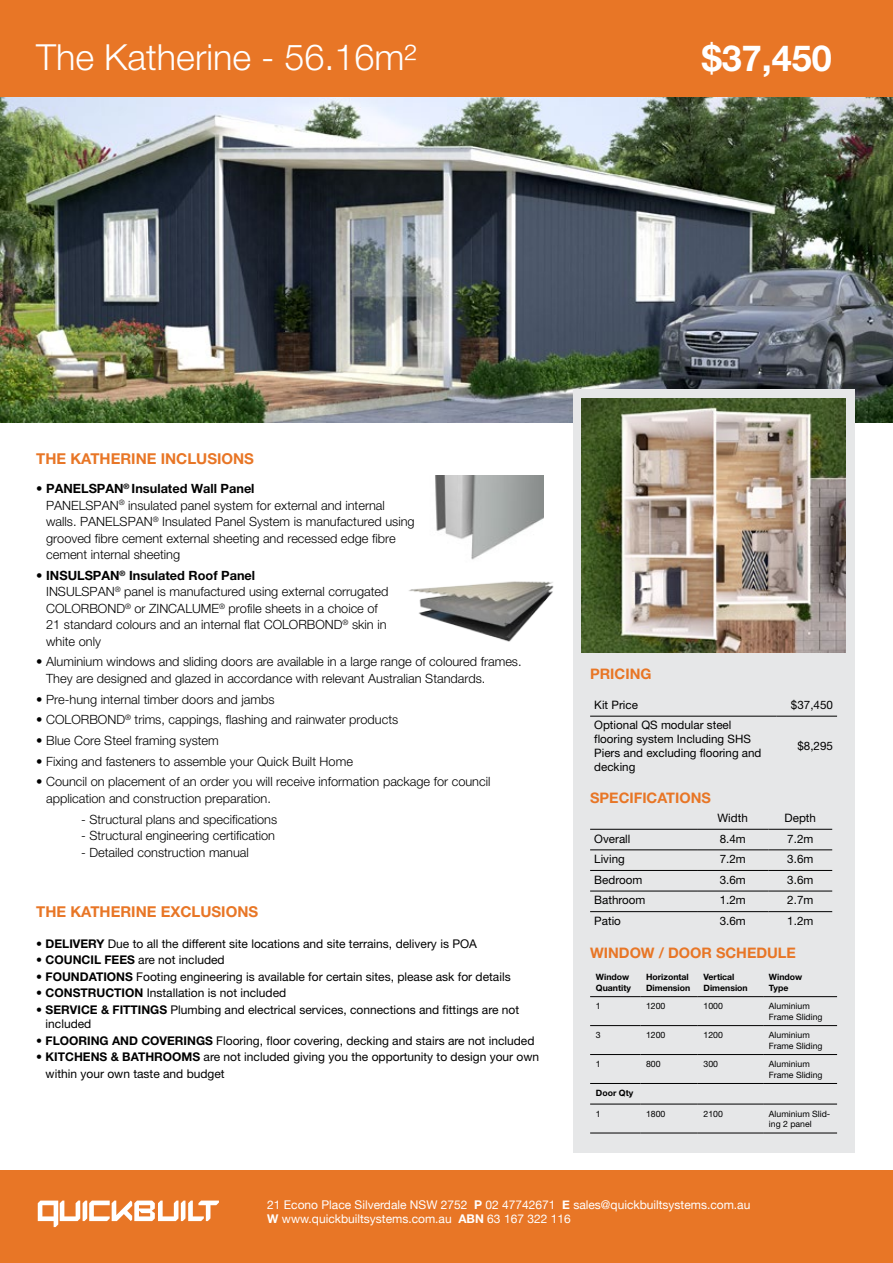
<style>
.page{position:relative;width:893px;height:1263px;background:#fff}
.page>*{position:absolute;margin:0;border:0;box-sizing:border-box;transform-origin:0 0}
.t1{font:300 36px "Helvetica Neue 45";color:#fff}
.t2{font:700 36px "Helvetica Neue 75";color:#fff}
.t3{font:700 15px "Helvetica Neue 75";color:#e87626}
.t4{font:700 14.55px "Helvetica Neue 75";color:#e87626}
.t5{font:300 12.75px/16.5px "Helvetica Neue 45";color:#000}
.t6{font:700 12.75px "Helvetica Neue 75";color:#000}
.t7{font:12px/14.4px "Helvetica Neue 55 Roman";color:#000}
.t8{font:12px/14.4px "Helvetica Neue";color:#fff}
.t9{font:11.55px/14px "Helvetica Neue 55 Roman";color:#000}
.t10{font:8.7px/10.5px "Helvetica Neue 55 Roman";color:#000}
.t11{font:700 8.7px/10.5px "Helvetica Neue 75";color:#000}
.s1{font-family:"Helvetica Neue 45";font-weight:300}
.s2{font-family:"Helvetica Neue 75";font-weight:700}
.s3{font-weight:700}
</style>
<div class="page">
<img style="left:0;top:96px;width:893px;height:327px">
<div style="left:573px;top:389px;width:281px;height:763px;background:#e6e7e8"></div>
<div style="left:0;top:0;width:893px;height:96px;background:#e87626"></div>
<div style="left:0;top:1171px;width:893px;height:92px;background:#e87626"></div>
<svg style="left:38px;top:1200px;width:181px;height:27px"></svg>
<img style="left:582px;top:399px;width:263px;height:253px">
<hr style="left:590px;top:716px;width:186px;height:1px;background:#000">
<hr style="left:776px;top:716px;width:61px;height:1px;background:#000">
<hr style="left:590px;top:829px;width:107px;height:1px;background:#000">
<hr style="left:697px;top:829px;width:71px;height:1px;background:#000">
<hr style="left:768px;top:829px;width:64px;height:1px;background:#000">
<hr style="left:590px;top:849px;width:107px;height:1px;background:#000">
<hr style="left:697px;top:849px;width:71px;height:1px;background:#000">
<hr style="left:768px;top:849px;width:64px;height:1px;background:#000">
<hr style="left:590px;top:870px;width:107px;height:1px;background:#000">
<hr style="left:697px;top:870px;width:71px;height:1px;background:#000">
<hr style="left:768px;top:870px;width:64px;height:1px;background:#000">
<hr style="left:590px;top:891px;width:107px;height:1px;background:#000">
<hr style="left:697px;top:891px;width:71px;height:1px;background:#000">
<hr style="left:768px;top:891px;width:64px;height:1px;background:#000">
<hr style="left:590px;top:911px;width:107px;height:1px;background:#000">
<hr style="left:697px;top:911px;width:71px;height:1px;background:#000">
<hr style="left:768px;top:911px;width:64px;height:1px;background:#000">
<hr style="left:590px;top:996px;width:50px;height:1px;background:#000">
<hr style="left:640px;top:996px;width:58px;height:1px;background:#000">
<hr style="left:698px;top:996px;width:65px;height:1px;background:#000">
<hr style="left:763px;top:996px;width:74px;height:1px;background:#000">
<hr style="left:590px;top:1025px;width:50px;height:1px;background:#000">
<hr style="left:640px;top:1025px;width:58px;height:1px;background:#000">
<hr style="left:698px;top:1025px;width:65px;height:1px;background:#000">
<hr style="left:763px;top:1025px;width:74px;height:1px;background:#000">
<hr style="left:590px;top:1054px;width:50px;height:1px;background:#000">
<hr style="left:640px;top:1054px;width:58px;height:1px;background:#000">
<hr style="left:698px;top:1054px;width:65px;height:1px;background:#000">
<hr style="left:763px;top:1054px;width:74px;height:1px;background:#000">
<hr style="left:590px;top:1083px;width:50px;height:1px;background:#000">
<hr style="left:640px;top:1083px;width:58px;height:1px;background:#000">
<hr style="left:698px;top:1083px;width:65px;height:1px;background:#000">
<hr style="left:763px;top:1083px;width:74px;height:1px;background:#000">
<hr style="left:590px;top:1104px;width:50px;height:1px;background:#000">
<hr style="left:640px;top:1104px;width:58px;height:1px;background:#000">
<hr style="left:698px;top:1104px;width:65px;height:1px;background:#000">
<hr style="left:763px;top:1104px;width:74px;height:1px;background:#000">
<hr style="left:590px;top:1133px;width:50px;height:1px;background:#000">
<hr style="left:640px;top:1133px;width:58px;height:1px;background:#000">
<hr style="left:698px;top:1133px;width:65px;height:1px;background:#000">
<hr style="left:763px;top:1133px;width:74px;height:1px;background:#000">
<img style="left:409px;top:581px;width:145px;height:61px">
<img style="left:435px;top:475px;width:108px;height:85px">
<h1 class="t1" style="left:36px;top:35px;width:382px">The Katherine - 56.16m²</h1>
<h1 class="t2" style="left:702px;top:36px;width:132px">$37,450</h1>
<p class="t3" style="left:36px;top:449px;width:219px">THE KATHERINE INCLUSIONS</p>
<p class="t6" style="left:36px;top:481px;width:220px"><span class="s1">•</span> PANELSPAN<sup>®</sup> Insulated Wall Panel</p>
<p class="t5" style="left:46px;top:497px;width:370px">PANELSPAN<sup>®</sup> insulated panel system for external and internal walls. PANELSPAN<sup>®</sup> Insulated Panel System is manufactured using grooved fibre cement external sheeting and recessed edge fibre cement internal sheeting</p>
<p class="t6" style="left:36px;top:567px;width:220px"><span class="s1">•</span> INSULSPAN<sup>®</sup> Insulated Roof Panel</p>
<p class="t5" style="left:46px;top:583px;width:344px">INSULSPAN<sup>®</sup> panel is manufactured using external corrugated COLORBOND<sup>®</sup> or ZINCALUME<sup>®</sup> profile sheets in a choice of 21 standard colours and an internal flat COLORBOND<sup>®</sup> skin in white only</p>
<p class="t5" style="left:46px;top:653px;width:477px;text-indent:-10px">• Aluminium windows and sliding doors are available in a large range of coloured frames.<br>They are designed and glazed in accordance with relevant Australian Standards.</p>
<p class="t5" style="left:36px;top:690px;width:240px">• Pre-hung internal timber doors and jambs</p>
<p class="t5" style="left:36px;top:711px;width:364px">• COLORBOND<sup>®</sup> trims, cappings, flashing and rainwater products</p>
<p class="t5" style="left:36px;top:732px;width:184px">• Blue Core Steel framing system</p>
<p class="t5" style="left:36px;top:753px;width:318px">• Fixing and fasteners to assemble your Quick Built Home</p>
<p class="t5" style="left:46px;top:773px;width:446px;text-indent:-10px">• Council on placement of an order you will receive information package for council application and construction preparation.</p>
<p class="t5" style="left:81px;top:810px;width:197px">- Structural plans and specifications</p>
<p class="t5" style="left:81px;top:827px;width:195px">- Structural engineering certification</p>
<p class="t5" style="left:81px;top:843px;width:169px">- Detailed construction manual</p>
<p class="t3" style="left:36px;top:902px;width:223px">THE KATHERINE EXCLUSIONS</p>
<p class="t7" style="left:36px;top:936px;width:442px">• <span class="s2">DELIVERY</span> Due to all the different site locations and site terrains, delivery is POA</p>
<p class="t7" style="left:36px;top:952px;width:190px">• <span class="s2">COUNCIL FEES</span> are not included</p>
<p class="t7" style="left:36px;top:969px;width:476px">• <span class="s2">FOUNDATIONS</span> Footing engineering is available for certain sites, please ask for details</p>
<p class="t7" style="left:36px;top:985px;width:252px">• <span class="s2">CONSTRUCTION</span> Installation is not included</p>
<p class="t7" style="left:46px;top:1002px;width:475px;text-indent:-9px">• <span class="s2">SERVICE &amp; FITTINGS</span> Plumbing and electrical services, connections and fittings are not included</p>
<p class="t7" style="left:36px;top:1033px;width:500px">• <span class="s2">FLOORING AND COVERINGS</span> Flooring, floor covering, decking and stairs are not included</p>
<p class="t7" style="left:46px;top:1048px;width:495px;line-height:16.5px;text-indent:-9px">• <span class="s2">KITCHENS &amp; BATHROOMS</span> are not included giving you the opportunity to design your own within your own taste and budget</p>
<p class="t4" style="left:590px;top:665px;width:63px">PRICING</p>
<p class="t9" style="left:594px;top:698px;width:45px">Kit Price</p>
<p class="t9" style="left:791px;top:698px;width:44px">$37,450</p>
<p class="t9" style="left:594px;top:718px;width:169px">Optional QS modular steel flooring system Including SHS<br>Piers and excluding flooring and decking</p>
<p class="t9" style="left:797px;top:739px;width:37px">$8,295</p>
<p class="t4" style="left:590px;top:789px;width:122px">SPECIFICATIONS</p>
<p class="t9" style="left:717px;top:811px;width:32px">Width</p>
<p class="t9" style="left:785px;top:811px;width:33px">Depth</p>
<p class="t9" style="left:594px;top:831px;width:38px">Overall</p>
<p class="t9" style="left:720px;top:831px;width:28px">8.4m</p>
<p class="t9" style="left:787px;top:831px;width:28px">7.2m</p>
<p class="t9" style="left:594px;top:852px;width:32px">Living</p>
<p class="t9" style="left:720px;top:852px;width:28px">7.2m</p>
<p class="t9" style="left:787px;top:852px;width:28px">3.6m</p>
<p class="t9" style="left:594px;top:872px;width:50px">Bedroom</p>
<p class="t9" style="left:720px;top:872px;width:28px">3.6m</p>
<p class="t9" style="left:787px;top:872px;width:28px">3.6m</p>
<p class="t9" style="left:594px;top:893px;width:53px">Bathroom</p>
<p class="t9" style="left:720px;top:893px;width:28px">1.2m</p>
<p class="t9" style="left:787px;top:893px;width:28px">2.7m</p>
<p class="t9" style="left:594px;top:914px;width:28px">Patio</p>
<p class="t9" style="left:720px;top:914px;width:28px">3.6m</p>
<p class="t9" style="left:787px;top:914px;width:28px">1.2m</p>
<p class="t4" style="left:590px;top:944px;width:207px">WINDOW / DOOR SCHEDULE</p>
<p class="t11" style="left:596px;top:972px;width:37px">Window<br>Quantity</p>
<p class="t11" style="left:646px;top:972px;width:46px">Horizontal<br>Dimension</p>
<p class="t11" style="left:704px;top:972px;width:46px">Vertical<br>Dimension</p>
<p class="t11" style="left:769px;top:972px;width:35px">Window<br>Type</p>
<p class="t10" style="left:596px;top:1001px;width:6px">1</p>
<p class="t10" style="left:646px;top:1001px;width:21px">1200</p>
<p class="t10" style="left:704px;top:1001px;width:21px">1000</p>
<p class="t10" style="left:769px;top:1001px;width:55px">Aluminium<br>Frame Sliding</p>
<p class="t10" style="left:596px;top:1030px;width:6px">3</p>
<p class="t10" style="left:646px;top:1030px;width:21px">1200</p>
<p class="t10" style="left:704px;top:1030px;width:21px">1200</p>
<p class="t10" style="left:769px;top:1030px;width:55px">Aluminium<br>Frame Sliding</p>
<p class="t10" style="left:596px;top:1059px;width:6px">1</p>
<p class="t10" style="left:646px;top:1059px;width:16px">800</p>
<p class="t10" style="left:704px;top:1059px;width:16px">300</p>
<p class="t10" style="left:769px;top:1059px;width:55px">Aluminium<br>Frame Sliding</p>
<p class="t11" style="left:596px;top:1087px;width:39px">Door Qty</p>
<p class="t10" style="left:596px;top:1108px;width:6px">1</p>
<p class="t10" style="left:646px;top:1108px;width:21px">1800</p>
<p class="t10" style="left:704px;top:1108px;width:21px">2100</p>
<p class="t10" style="left:769px;top:1108px;width:63px">Aluminium Slid&shy;ing 2 panel</p>
<p class="t8" style="left:267px;top:1198px;width:485px">21 Econo Place Silverdale NSW 2752 <span class="s3">P</span> 02 47742671 <span class="s3">E</span> sales@quickbuiltsystems.com.au<br><span class="s3">W</span> www.quickbuiltsystems.com.au <span class="s3">ABN</span> 63 167 322 116</p>
</div>
